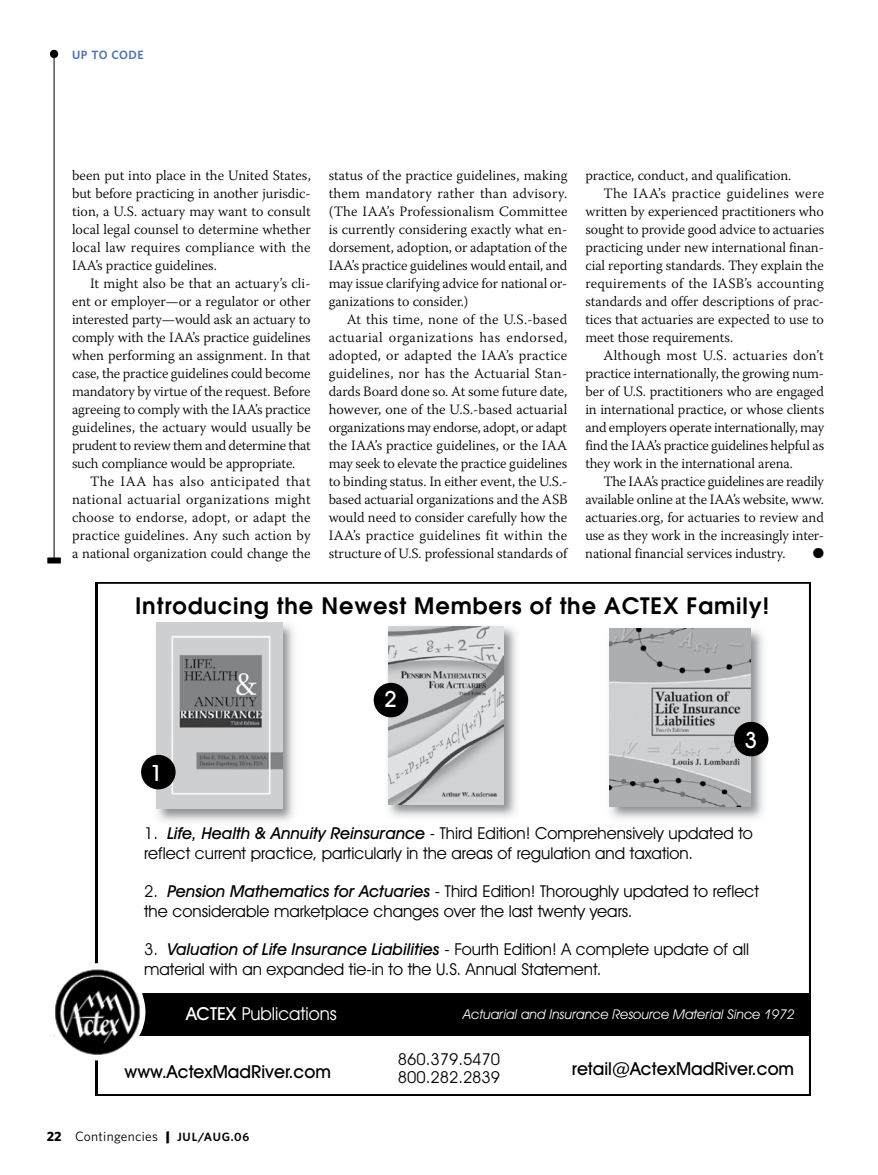
<style>
.page{position:relative;width:878px;height:1175px;background:#fff}
.page>*{position:absolute;margin:0;border:0;box-sizing:border-box;transform-origin:0 0}
.t1{font:600 22.5px "Avant Garde";letter-spacing:.04em;color:#000}
.t2{font:500 22.5px "Avant Garde IT Cby BT";color:#fff}
.t3{font:500 18px "Avant Garde IT Cby BT";color:#000}
.t4{font:18px "Avant Garde IT Cby BT";color:#fff}
.t5{font:16.5px/19.8px "Avant Garde IT Cby BT";color:#000}
.t6{font:300 14.25px/18px "Warnock Pro";letter-spacing:-.005em;color:#000;text-align:justify}
.t7{font:300 14.25px "Warnock Pro";letter-spacing:.02em;color:#000}
.t8{font:300 14.25px "Warnock Pro";letter-spacing:.025em;color:#000}
.t9{font:14.25px "Zapf Dingbats Std";color:#000}
.t10{font:italic 13.5px "Avant Garde IT Cby BT";color:#fff}
.t11{font:13.5px "Whitney";color:#000}
.t12{font:600 12px "Whitney";color:#4e72b8}
.s1{font-weight:500;font-style:italic}
.s2{font-weight:500}
.s3{font-weight:700}
.s4{font-weight:900}
.s5{font-weight:600;font-size:12px}
</style>
<div class="page">
<hr style="left:54px;top:54px;width:1px;height:507px;background:#000">
<div style="left:47px;top:557px;width:14px;height:6px;background:#000"></div>
<div style="left:50px;top:50px;width:8px;height:8px;background:#000;border-radius:50%"></div>
<svg style="left:95px;top:582px;width:715px;height:513px"></svg>
<div style="left:54px;top:994px;width:756px;height:42px;background:#000"></div>
<svg style="left:95px;top:963px;width:50px;height:97px"></svg>
<img style="left:58px;top:966px;width:84px;height:91px">
<img style="left:54px;top:994px;width:88px;height:42px">
<img style="left:154px;top:619px;width:144px;height:206px">
<img style="left:157px;top:622px;width:125px;height:187px">
<img style="left:385px;top:623px;width:134px;height:197px">
<img style="left:388px;top:626px;width:116px;height:178px">
<img style="left:606px;top:625px;width:160px;height:197px">
<img style="left:609px;top:628px;width:141px;height:178px">
<div style="left:141px;top:755px;width:35px;height:34px;background:#000;border-radius:50%"></div>
<div style="left:374px;top:683px;width:34px;height:34px;background:#000;border-radius:50%"></div>
<div style="left:734px;top:722px;width:34px;height:34px;background:#000;border-radius:50%"></div>
<p class="t12" style="left:72px;top:47px;width:49px">UPTOCODE</p>
<p class="t6" style="left:72px;top:166px;width:240px">been put into place in the United States, but before practicing in another jurisdic&shy;tion, a U.S. actuary may want to consult local legal counsel to determine whether local law requires compliance with the IAA’s practice guidelines.</p>
<p class="t6" style="left:72px;top:274px;width:240px;text-indent:18px">It might also be that an actuary’s cli&shy;ent or employer—or a regulator or other interested party—would ask an actuary to comply with the IAA’s practice guidelines when performing an assignment. In that case, the practice guidelines could become mandatory by virtue of the request. Before agreeing to comply with the IAA’s practice guidelines, the actuary would usually be prudent to review them and determine that such compliance would be appropriate.</p>
<p class="t6" style="left:72px;top:472px;width:240px;text-indent:18px">The IAA has also anticipated that national actuarial organizations might choose to endorse, adopt, or adapt the practice guidelines. Any such action by a national organization could change the</p>
<p class="t6" style="left:328px;top:166px;width:240px">status of the practice guidelines, making them mandatory rather than advisory. (The IAA’s Professionalism Committee is currently considering exactly what en&shy;dorsement, adoption, or adaptation of the IAA’s practice guidelines would entail, and may issue clarifying advice for national or&shy;ganizations to consider.)</p>
<p class="t6" style="left:328px;top:310px;width:240px;text-indent:18px">At this time, none of the U.S.-based actuarial organizations has endorsed, adopted, or adapted the IAA’s practice guidelines, nor has the Actuarial Stan&shy;dards Board done so. At some future date, however, one of the U.S.-based actuarial organizations may endorse, adopt, or adapt the IAA’s practice guidelines, or the IAA may seek to elevate the practice guidelines to binding status. In either event, the U.S.- based actuarial organizations and the ASB would need to consider carefully how the IAA’s practice guidelines fit within the structure of U.S. professional standards of</p>
<p class="t6" style="left:585px;top:166px;width:207px">practice, conduct, and qualification.</p>
<p class="t8" style="left:603px;top:185px;width:222px">The IAA’s practice guidelines were</p>
<p class="t6" style="left:585px;top:202px;width:240px">written by experienced practitioners who</p>
<p class="t6" style="left:585px;top:220px;width:240px">sought to provide good advice to actuaries</p>
<p class="t6" style="left:585px;top:238px;width:240px">practicing under new international finan-</p>
<p class="t6" style="left:585px;top:256px;width:240px">cial reporting standards. They explain the</p>
<p class="t7" style="left:585px;top:275px;width:240px">requirements of the IASB’s accounting</p>
<p class="t6" style="left:585px;top:292px;width:240px">standards and offer descriptions of prac-</p>
<p class="t6" style="left:585px;top:310px;width:240px">tices that actuaries are expected to use to</p>
<p class="t6" style="left:585px;top:328px;width:149px">meet those requirements.</p>
<p class="t7" style="left:603px;top:347px;width:222px">Although most U.S. actuaries don’t</p>
<p class="t6" style="left:585px;top:364px;width:240px">practice internationally, the growing num-</p>
<p class="t6" style="left:585px;top:382px;width:240px">ber of U.S. practitioners who are engaged</p>
<p class="t6" style="left:585px;top:400px;width:240px">in international practice, or whose clients</p>
<p class="t6" style="left:585px;top:418px;width:240px">and employers operate internationally, may</p>
<p class="t6" style="left:585px;top:436px;width:240px">find the IAA’s practice guidelines helpful as</p>
<p class="t6" style="left:585px;top:454px;width:209px">they work in the international arena.</p>
<p class="t6" style="left:603px;top:472px;width:222px">The IAA’s practice guidelines are readily</p>
<p class="t6" style="left:585px;top:490px;width:240px">available online at the IAA’s website, www.</p>
<p class="t6" style="left:585px;top:508px;width:240px">actuaries.org, for actuaries to review and</p>
<p class="t6" style="left:585px;top:526px;width:240px">use as they work in the increasingly inter-</p>
<p class="t6" style="left:585px;top:544px;width:202px">national financial services industry.</p>
<p class="t9" style="left:812px;top:546px;width:13px">●</p>
<h1 class="t1" style="left:135px;top:591px;width:635px">Introducing the Newest Members of the ACTEX Family!</h1>
<h1 class="t2" style="left:150px;top:759px;width:14px">1</h1>
<h1 class="t2" style="left:384px;top:685px;width:14px">2</h1>
<h1 class="t2" style="left:744px;top:726px;width:14px">3</h1>
<p class="t5" style="left:144px;top:823px;width:610px">1. <span class="s1">Life, Health &amp; Annuity Reinsurance</span> - Third Edition! Comprehensively updated to reflect current practice, particularly in the areas of regulation and taxation.</p>
<p class="t5" style="left:144px;top:881px;width:616px">2. <span class="s1">Pension Mathematics for Actuaries</span> - Third Edition! Thoroughly updated to reflect the considerable marketplace changes over the last twenty years.</p>
<p class="t5" style="left:144px;top:938px;width:606px">3. <span class="s1">Valuation of Life Insurance Liabilities</span> - Fourth Edition! A complete update of all material with an expanded tie-in to the U.S. Annual Statement.</p>
<p class="t4" style="left:186px;top:1002px;width:152px"><span class="s2">ACTEX</span> Publications</p>
<p class="t10" style="left:463px;top:1006px;width:333px">Actuarial and Insurance Resource Material Since 1972</p>
<p class="t5" style="left:398px;top:1049px;width:104px;line-height:18px">860.379.5470<br>800.282.2839</p>
<p class="t3" style="left:124px;top:1060px;width:208px">www.ActexMadRiver.com</p>
<p class="t3" style="left:571px;top:1057px;width:224px">retail@ActexMadRiver.com</p>
<p class="t11" style="left:47px;top:1128px;width:204px"><span class="s3">22</span> Contingencies <span class="s4">|</span> <span class="s5">JUL/AUG.06</span></p>
</div>
